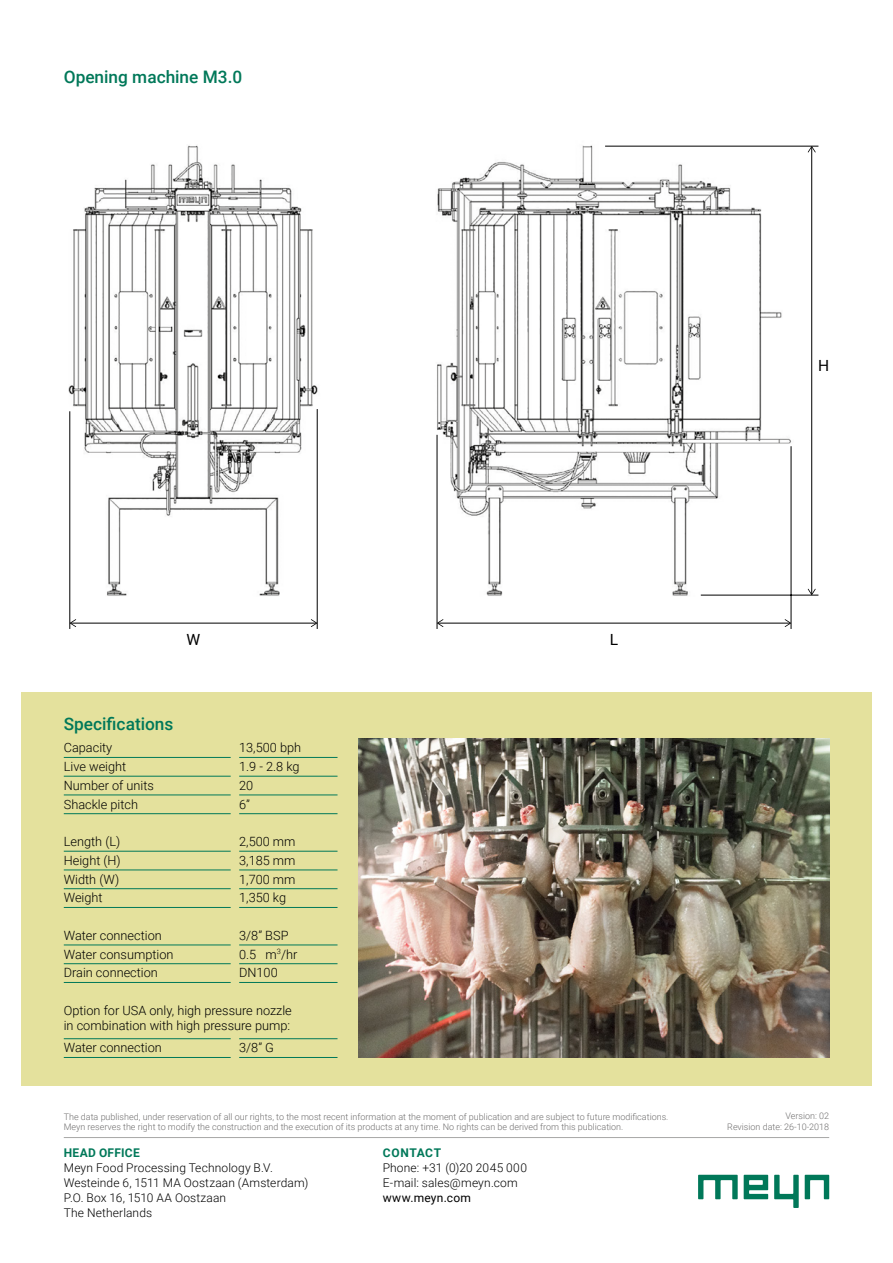
<style>
.page{position:relative;width:893px;height:1263px;background:#fff}
.page>*{position:absolute;margin:0;border:0;box-sizing:border-box;transform-origin:0 0}
.t1{font:500 17.25px "Roboto";color:#007859}
.t2{font:15.6px "Roboto";color:#000}
.t3{font:300 12.75px/15px "Roboto";color:#000}
.t4{font:300 12px/15px "Roboto";letter-spacing:.01em;color:#000}
.t5{font:12px "Roboto";letter-spacing:.02em;color:#000}
.t6{font:700 12px "Roboto";letter-spacing:.025em;color:#007859}
.t7{font:700 12px "Roboto";letter-spacing:.055em;color:#007859}
.t8{font:300 9px/10.5px "Roboto";color:#706f6f}
</style>
<div class="page">
<svg style="left:698px;top:1175px;width:40px;height:24px"></svg>
<svg style="left:744px;top:1175px;width:24px;height:24px"></svg>
<svg style="left:774px;top:1175px;width:25px;height:33px"></svg>
<svg style="left:805px;top:1175px;width:24px;height:24px"></svg>
<hr style="left:64px;top:1137px;width:765px;height:1px;background:#a8a8a7">
<img style="left:68px;top:145px;width:733px;height:462px">
<hr style="left:438px;top:623px;width:352px;height:1px;background:#000">
<svg style="left:785px;top:619px;width:6px;height:8px"></svg>
<svg style="left:438px;top:619px;width:5px;height:8px"></svg>
<hr style="left:811px;top:147px;width:1px;height:447px;background:#000">
<svg style="left:808px;top:147px;width:8px;height:5px"></svg>
<svg style="left:808px;top:589px;width:8px;height:6px"></svg>
<hr style="left:437px;top:435px;width:1px;height:194px;background:#000">
<hr style="left:701px;top:595px;width:117px;height:1px;background:#000">
<hr style="left:605px;top:146px;width:213px;height:1px;background:#000">
<hr style="left:791px;top:446px;width:1px;height:183px;background:#000">
<hr style="left:71px;top:623px;width:245px;height:1px;background:#000">
<svg style="left:311px;top:619px;width:6px;height:8px"></svg>
<svg style="left:70px;top:619px;width:6px;height:8px"></svg>
<hr style="left:69px;top:411px;width:1px;height:218px;background:#000">
<hr style="left:317px;top:409px;width:1px;height:220px;background:#000">
<div style="left:21px;top:692px;width:851px;height:394px;background:#e4e19d"></div>
<img style="left:359px;top:739px;width:470px;height:319px">
<hr style="left:64px;top:870px;width:167px;height:1px;background:#007859">
<hr style="left:239px;top:870px;width:98px;height:1px;background:#007859">
<hr style="left:64px;top:888px;width:167px;height:1px;background:#007859">
<hr style="left:239px;top:888px;width:98px;height:1px;background:#007859">
<hr style="left:64px;top:907px;width:167px;height:1px;background:#007859">
<hr style="left:239px;top:907px;width:98px;height:1px;background:#007859">
<hr style="left:64px;top:963px;width:167px;height:1px;background:#007859">
<hr style="left:239px;top:963px;width:98px;height:1px;background:#007859">
<hr style="left:64px;top:982px;width:167px;height:1px;background:#007859">
<hr style="left:239px;top:982px;width:98px;height:1px;background:#007859">
<hr style="left:64px;top:757px;width:167px;height:1px;background:#007859">
<hr style="left:239px;top:757px;width:98px;height:1px;background:#007859">
<hr style="left:239px;top:813px;width:98px;height:1px;background:#007859">
<hr style="left:64px;top:813px;width:167px;height:1px;background:#007859">
<hr style="left:64px;top:776px;width:167px;height:1px;background:#007859">
<hr style="left:64px;top:795px;width:167px;height:1px;background:#007859">
<hr style="left:239px;top:776px;width:98px;height:1px;background:#007859">
<hr style="left:239px;top:795px;width:98px;height:1px;background:#007859">
<hr style="left:64px;top:851px;width:167px;height:1px;background:#007859">
<hr style="left:239px;top:851px;width:98px;height:1px;background:#007859">
<hr style="left:64px;top:945px;width:167px;height:1px;background:#007859">
<hr style="left:239px;top:945px;width:98px;height:1px;background:#007859">
<hr style="left:64px;top:1038px;width:167px;height:1px;background:#007859">
<hr style="left:64px;top:1057px;width:167px;height:1px;background:#007859">
<hr style="left:239px;top:1038px;width:98px;height:1px;background:#007859">
<hr style="left:239px;top:1057px;width:98px;height:1px;background:#007859">
<h1 class="t1" style="left:64px;top:64px;width:180px">Opening machine M3.0</h1>
<h2 class="t2" style="left:187px;top:630px;width:15px">W</h2>
<h1 class="t1" style="left:64px;top:711px;width:111px">Specifications</h1>
<h3 class="t3" style="left:64px;top:739px;width:50px">Capacity</h3>
<h3 class="t3" style="left:239px;top:739px;width:63px">13,500 bph</h3>
<h3 class="t3" style="left:64px;top:758px;width:64px">Live weight</h3>
<h3 class="t3" style="left:239px;top:759px;width:62px">1.9 - 2.8 kg</h3>
<h3 class="t3" style="left:64px;top:777px;width:92px">Number of units</h3>
<h3 class="t3" style="left:239px;top:777px;width:16px">20</h3>
<h3 class="t3" style="left:64px;top:796px;width:76px">Shackle pitch</h3>
<h3 class="t3" style="left:239px;top:796px;width:12px">6”</h3>
<h3 class="t3" style="left:64px;top:833px;width:58px">Length (L)</h3>
<h3 class="t3" style="left:239px;top:833px;width:58px">2,500 mm</h3>
<h3 class="t3" style="left:64px;top:852px;width:58px">Height (H)</h3>
<h3 class="t3" style="left:239px;top:852px;width:58px">3,185 mm</h3>
<h3 class="t3" style="left:64px;top:871px;width:57px">Width (W)</h3>
<h3 class="t3" style="left:239px;top:871px;width:58px">1,700 mm</h3>
<h3 class="t3" style="left:64px;top:890px;width:40px">Weight</h3>
<h3 class="t3" style="left:239px;top:890px;width:49px">1,350 kg</h3>
<h3 class="t3" style="left:64px;top:927px;width:100px">Water connection</h3>
<h3 class="t3" style="left:239px;top:927px;width:51px">3/8” BSP</h3>
<h3 class="t3" style="left:64px;top:946px;width:111px">Water consumption</h3>
<h3 class="t3" style="left:239px;top:946px;width:60px">0.5 m<sup>3</sup>/hr</h3>
<h3 class="t3" style="left:64px;top:965px;width:96px">Drain connection</h3>
<h3 class="t3" style="left:239px;top:965px;width:40px">DN100</h3>
<h3 class="t3" style="left:64px;top:1002px;width:230px">Option for USA only, high pressure nozzle in combination with high pressure pump:</h3>
<h3 class="t3" style="left:64px;top:1040px;width:100px">Water connection</h3>
<h3 class="t3" style="left:239px;top:1040px;width:36px">3/8” G</h3>
<h2 class="t2" style="left:610px;top:630px;width:10px">L</h2>
<h2 class="t2" style="left:818px;top:355px;width:13px">H</h2>
<p class="t8" style="left:64px;top:1111px;width:606px">The data published, under reservation of all our rights, to the most recent information at the moment of publication and are subject to future modifications.<br>Meyn reserves the right to modify the construction and the execution of its products at any time. No rights can be derived from this publication.</p>
<p class="t8" style="left:727px;top:1111px;width:103px;text-align:right">Version: 02<br>Revision date: 26-10-2018</p>
<h3 class="t6" style="left:64px;top:1144px;width:77px">HEAD OFFICE</h3>
<h3 class="t4" style="left:64px;top:1160px;width:246px">Meyn Food Processing Technology B.V.<br>Westeinde 6, 1511 MA Oostzaan (Amsterdam)<br>P.O. Box 16, 1510 AA Oostzaan<br>The Netherlands</h3>
<h3 class="t7" style="left:383px;top:1144px;width:60px">CONTACT</h3>
<h3 class="t4" style="left:383px;top:1160px;width:146px">Phone: +31 (0)20 2045 000<br>E-mail: sales@meyn.com</h3>
<h3 class="t5" style="left:383px;top:1189px;width:90px">www.meyn.com</h3>
</div>
